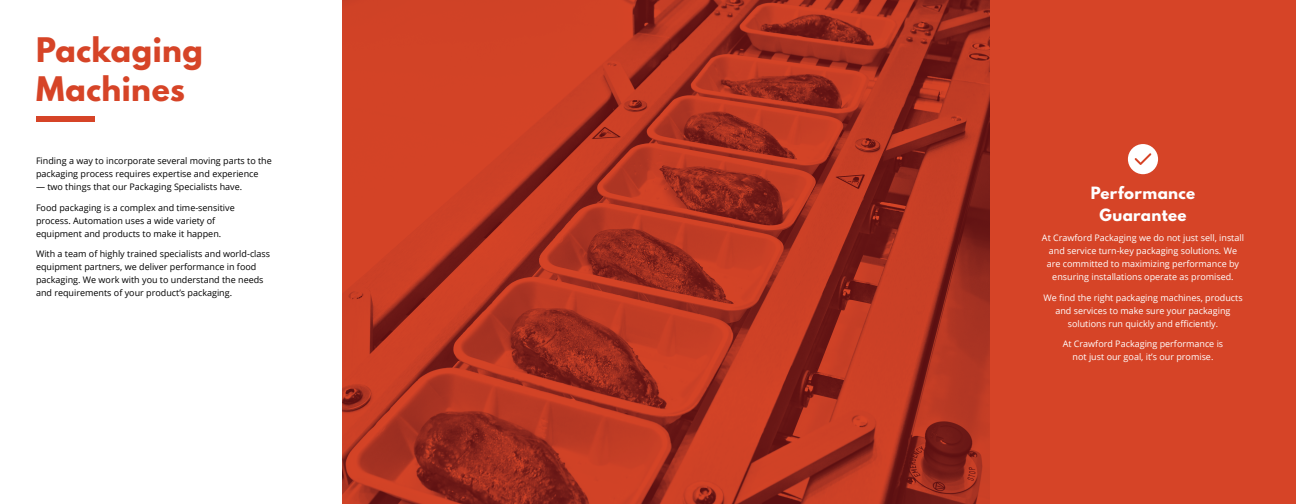
<style>
.page{position:relative;width:1296px;height:504px;background:#fff}
.page>*{position:absolute;margin:0;border:0;box-sizing:border-box;transform-origin:0 0}
.t1{font:700 30px/40px "League Spartan";letter-spacing:.015em;color:#d64427}
.t2{font:700 15px/22px "League Spartan";letter-spacing:.025em;color:#fff;text-align:center}
.t3{font:9px/13px "Open Sans";color:#000}
.t4{font:9px/13px "Open Sans";color:#fff;text-align:center}
</style>
<div class="page">
<div style="left:954px;top:0;width:342px;height:504px;background:#d64427"></div>
<img style="left:342px;top:0;width:648px;height:504px">
<div style="left:36px;top:116px;width:58px;height:6px;background:#d64427"></div>
<svg style="left:1128px;top:144px;width:30px;height:30px"></svg>
<h1 class="t1" style="left:36px;top:29px;width:169px">Packaging<br>Machines</h1>
<p class="t3" style="left:36px;top:154px;width:237px">Finding a way to incorporate several moving parts to the packaging process requires expertise and experience</p>
<p class="t3" style="left:36px;top:180px;width:208px">— two things that our Packaging Specialists have.</p>
<p class="t3" style="left:36px;top:201px;width:200px">Food packaging is a complex and time-sensitive process. Automation uses a wide variety of equipment and products to make it happen.</p>
<p class="t3" style="left:36px;top:247px;width:236px">With a team of highly trained specialists and world-class equipment partners, we deliver performance in food packaging. We work with you to understand the needs and requirements of your product’s packaging.</p>
<h2 class="t2" style="left:1091px;top:182px;width:106px">Performance<br>Guarantee</h2>
<p class="t4" style="left:1042px;top:231px;width:204px">At Crawford Packaging we do not just sell, install and service turn-key packaging solutions. We are committed to maximizing performance by ensuring installations operate as promised.</p>
<p class="t4" style="left:1043px;top:291px;width:201px">We find the right packaging machines, products and services to make sure your packaging solutions run quickly and efficiently.</p>
<p class="t4" style="left:1063px;top:337px;width:162px">At Crawford Packaging performance is not just our goal, it’s our promise.</p>
</div>
